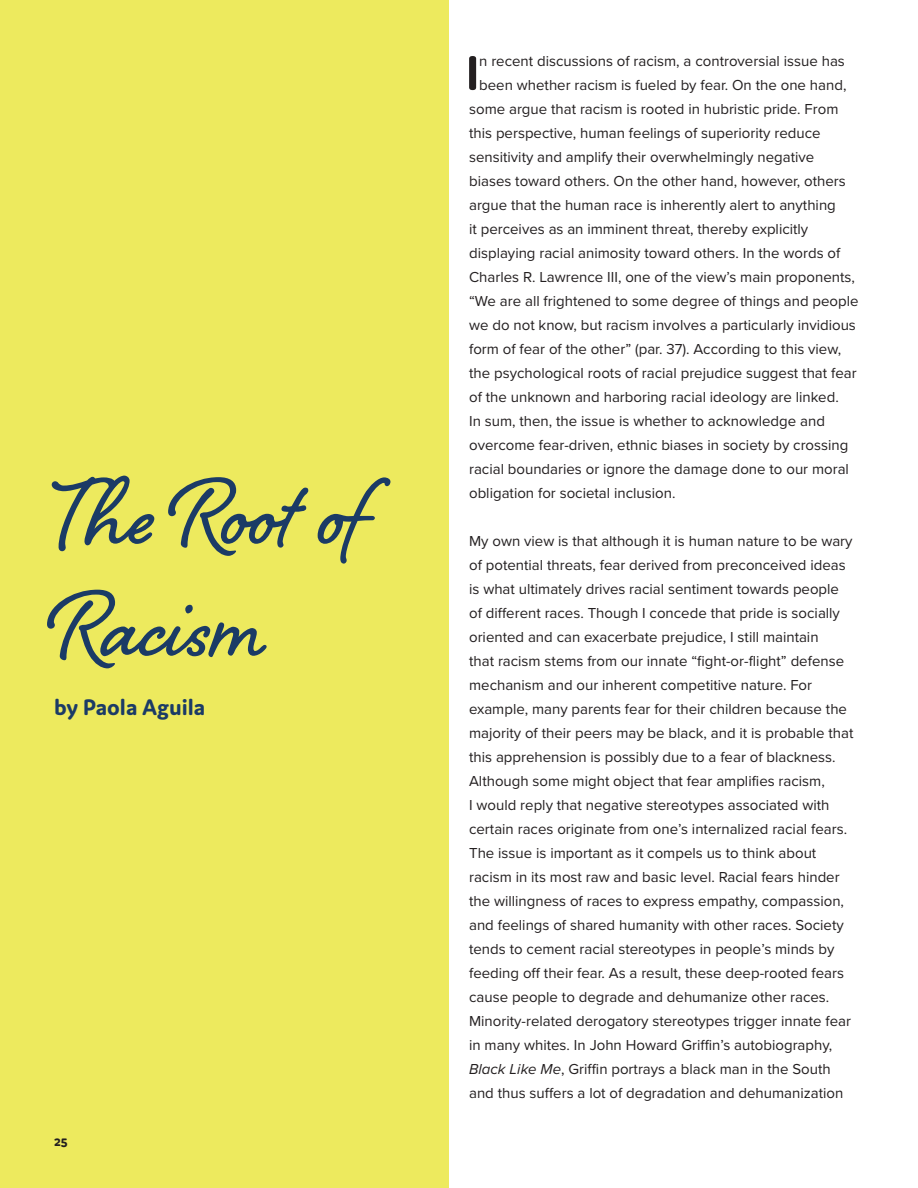
<style>
.page{position:relative;width:918px;height:1188px;background:#fff}
.page>*{position:absolute;margin:0;border:0;box-sizing:border-box;transform-origin:0 0}
.t1{font:700 120px/112.5px "Shelby";color:#1b3b66}
.Body{font:700 51.6px "Domus";color:#231f20}
.t2{font:700 24px "Domus";color:#1b3b66}
.Body-2{font:15px/24px "Proxima Nova";color:#231f20}
.t3{font:700 15px "Domus";color:#231f20}
.s1{font-style:italic}
</style>
<div class="page">
<div style="left:0;top:0;width:449px;height:1188px;background:#edea5e"></div>
<p class="t1" style="left:54px;top:445px;width:338px">The Root of<br>Racism</p>
<p class="t2" style="left:54px;top:694px;width:153px">by Paola Aguila</p>
<p class="t3" style="left:54px;top:1132px;width:15px">25</p>
<p class="Body" style="left:466px;top:45px;width:15px">I</p>
<p class="Body-2" style="left:479px;top:48px;width:367px">n recent discussions of racism, a controversial issue has</p>
<p class="Body-2" style="left:479px;top:72px;width:369px">been whether racism is fueled by fear. On the one hand,</p>
<p class="Body-2" style="left:469px;top:96px;width:371px">some argue that racism is rooted in hubristic pride. From</p>
<p class="Body-2" style="left:469px;top:120px;width:353px">this perspective, human feelings of superiority reduce</p>
<p class="Body-2" style="left:469px;top:144px;width:347px">sensitivity and amplify their overwhelmingly negative</p>
<p class="Body-2" style="left:469px;top:168px;width:378px">biases toward others. On the other hand, however, others</p>
<p class="Body-2" style="left:469px;top:192px;width:368px">argue that the human race is inherently alert to anything</p>
<p class="Body-2" style="left:469px;top:216px;width:341px">it perceives as an imminent threat, thereby explicitly</p>
<p class="Body-2" style="left:469px;top:240px;width:373px">displaying racial animosity toward others. In the words of</p>
<p class="Body-2" style="left:469px;top:264px;width:387px">Charles R. Lawrence III, one of the view’s main proponents,</p>
<p class="Body-2" style="left:469px;top:288px;width:391px">“We are all frightened to some degree of things and people</p>
<p class="Body-2" style="left:469px;top:312px;width:388px">we do not know, but racism involves a particularly invidious</p>
<p class="Body-2" style="left:469px;top:336px;width:374px">form of fear of the other” (par. 37). According to this view,</p>
<p class="Body-2" style="left:469px;top:360px;width:389px">the psychological roots of racial prejudice suggest that fear</p>
<p class="Body-2" style="left:469px;top:384px;width:371px">of the unknown and harboring racial ideology are linked.</p>
<p class="Body-2" style="left:469px;top:408px;width:357px">In sum, then, the issue is whether to acknowledge and</p>
<p class="Body-2" style="left:469px;top:432px;width:381px">overcome fear-driven, ethnic biases in society by crossing</p>
<p class="Body-2" style="left:469px;top:456px;width:381px">racial boundaries or ignore the damage done to our moral</p>
<p class="Body-2" style="left:469px;top:480px;width:208px">obligation for societal inclusion.</p>
<p class="Body-2" style="left:469px;top:528px;width:386px">My own view is that although it is human nature to be wary of potential threats, fear derived from preconceived ideas is what ultimately drives racial sentiment towards people of different races. Though I concede that pride is socially oriented and can exacerbate prejudice, I still maintain<br>that racism stems from our innate “fight-or-flight” defense mechanism and our inherent competitive nature. For example, many parents fear for their children because the majority of their peers may be black, and it is probable that this apprehension is possibly due to a fear of blackness.<br>Although some might object that fear amplifies racism,<br>I would reply that negative stereotypes associated with certain races originate from one’s internalized racial fears.<br>The issue is important as it compels us to think about racism in its most raw and basic level. Racial fears hinder the willingness of races to express empathy, compassion, and feelings of shared humanity with other races. Society tends to cement racial stereotypes in people’s minds by feeding off their fear. As a result, these deep-rooted fears cause people to degrade and dehumanize other races.<br>Minority-related derogatory stereotypes trigger innate fear in many whites. In John Howard Griffin’s autobiography, <span class="s1">Black Like Me</span>, Griffin portrays a black man in the South and thus suffers a lot of degradation and dehumanization</p>
</div>
